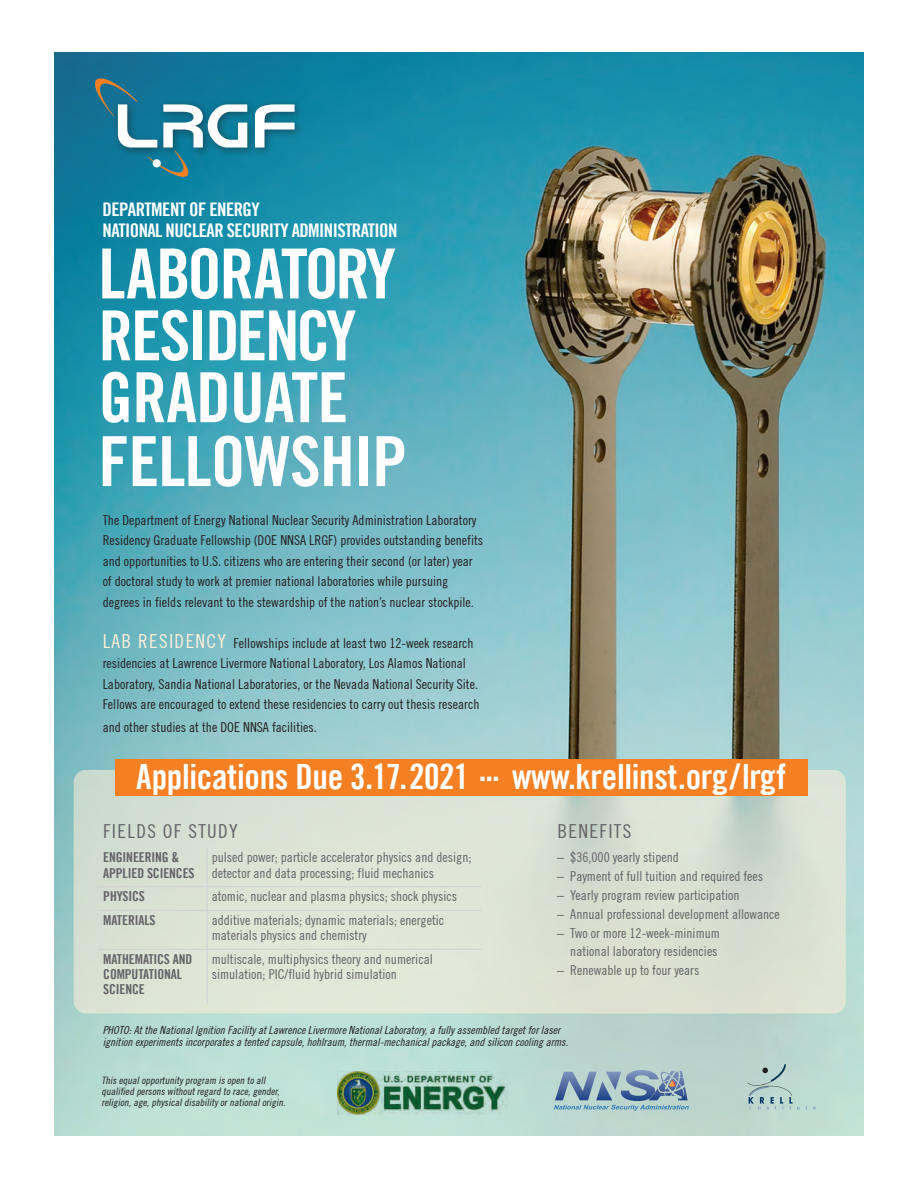
<style>
.page{position:relative;width:918px;height:1188px;background:#fff}
.page>*{position:absolute;margin:0;border:0;box-sizing:border-box;transform-origin:0 0}
.t1{font:69px/62.6px "Trade Gothic Bold Cond Twenty";letter-spacing:-.01em;color:#fff}
.t2{font:34.8px "Trade Gothic Bold Cond Twenty";letter-spacing:-.01em;color:#fff}
.t3{font:condensed 19.35px "Trade Gothic No.18";letter-spacing:.07em;color:#636366}
.t4{font:18.75px/21px "Trade Gothic Bold Cond Twenty";letter-spacing:-.03em;color:#fff}
.t5{font:condensed 13.65px/20.5px "Trade Gothic No.18";color:#231f20}
.t6{font:condensed 13.65px/15.3px "Trade Gothic No.18";color:#636366}
.t7{font:13.65px/15.3px "Trade Gothic Bold Cond Twenty";letter-spacing:-.01em;color:#636366}
.t8{font:italic condensed 11.25px/12.3px "Trade Gothic No.18";color:#231f20}
.t9{font:italic condensed 10.2px/11.2px "Trade Gothic No.18";color:#231f20}
.s1{font-size:19.35px;color:#feefd8}
</style>
<div class="page">
<img style="left:54px;top:52px;width:810px;height:1084px">
<div style="left:74px;top:770px;width:772px;height:243px;background:linear-gradient(to bottom,#d3dfd3,#e0e5d4);border-radius:12px"></div>
<svg style="left:747px;top:1064px;width:53px;height:45px;background:#adc9c4"></svg>
<svg style="left:334px;top:1068px;width:174px;height:48px"></svg>
<img style="left:338px;top:1071px;width:170px;height:43px">
<svg style="left:554px;top:1070px;width:135px;height:41px;background:#8fabbc"></svg>
<div style="left:112px;top:99px;width:192px;height:58px;background:#231f20;opacity:.49"></div>
<svg style="left:255px;top:104px;width:40px;height:44px"></svg>
<svg style="left:92px;top:75px;width:155px;height:105px;background:#388ba4"></svg>
<hr style="left:207px;top:848px;width:1px;height:38px;background:#d1d2d4">
<hr style="left:99px;top:886px;width:108px;height:1px;background:#d1d2d4">
<hr style="left:207px;top:886px;width:275px;height:1px;background:#d1d2d4">
<svg style="left:207px;top:887px;width:1px;height:23px"></svg>
<hr style="left:99px;top:910px;width:108px;height:1px;background:#d1d2d4">
<hr style="left:207px;top:910px;width:275px;height:1px;background:#d1d2d4">
<hr style="left:207px;top:911px;width:1px;height:38px;background:#d1d2d4">
<hr style="left:99px;top:949px;width:108px;height:1px;background:#d1d2d4">
<hr style="left:207px;top:949px;width:275px;height:1px;background:#d1d2d4">
<hr style="left:207px;top:950px;width:1px;height:54px;background:#d1d2d4">
<div style="left:115px;top:760px;width:692px;height:36px;background:#f58023"></div>
<p class="t4" style="left:103px;top:199px;width:296px">DEPARTMENT OF ENERGY<br>NATIONAL NUCLEAR SECURITY ADMINISTRATION</p>
<p class="t1" style="left:99px;top:242px;width:310px">LABORATORY<br>RESIDENCY<br>GRADUATE<br>FELLOWSHIP</p>
<p class="t5" style="left:103px;top:509px;width:382px">The Department of Energy National Nuclear Security Administration Laboratory Residency Graduate Fellowship (DOE NNSA LRGF) provides outstanding benefits and opportunities to U.S. citizens who are entering their second (or later) year of doctoral study to work at premier national laboratories while pursuing degrees in fields relevant to the stewardship of the nation’s nuclear stockpile.</p>
<p class="t5" style="left:103px;top:632px;width:378px"><span class="s1">LAB RESIDENCY</span> Fellowships include at least two 12-week research residencies at Lawrence Livermore National Laboratory, Los Alamos National Laboratory, Sandia National Laboratories, or the Nevada National Security Site.<br>Fellows are encouraged to extend these residencies to carry out thesis research</p>
<p class="t5" style="left:103px;top:716px;width:216px">and other studies at the DOE NNSA facilities.</p>
<p class="t2" style="left:136px;top:755px;width:652px">Applications Due 3.17.2021 ... www.krellinst.org/lrgf</p>
<p class="t3" style="left:103px;top:819px;width:136px">FIELDS OF STUDY</p>
<p class="t3" style="left:558px;top:819px;width:75px">BENEFITS</p>
<p class="t7" style="left:103px;top:850px;width:93px">ENGINEERING &amp;<br>APPLIED SCIENCES</p>
<p class="t6" style="left:212px;top:850px;width:261px">pulsed power; particle accelerator physics and design; detector and data processing; fluid mechanics</p>
<p class="t7" style="left:103px;top:889px;width:43px">PHYSICS</p>
<p class="t6" style="left:212px;top:889px;width:247px">atomic, nuclear and plasma physics; shock physics</p>
<p class="t7" style="left:103px;top:912px;width:54px">MATERIALS</p>
<p class="t6" style="left:212px;top:912px;width:234px">additive materials; dynamic materials; energetic materials physics and chemistry</p>
<p class="t7" style="left:103px;top:951px;width:90px">MATHEMATICS AND<br>COMPUTATIONAL<br>SCIENCE</p>
<p class="t6" style="left:212px;top:951px;width:223px">multiscale, multiphysics theory and numerical simulation; PIC/fluid hybrid simulation</p>
<p class="t6" style="left:557px;top:850px;width:123px">– $36,000 yearly stipend</p>
<p class="t6" style="left:557px;top:869px;width:208px">– Payment of full tuition and required fees</p>
<p class="t6" style="left:557px;top:888px;width:184px">– Yearly program review participation</p>
<p class="t6" style="left:557px;top:907px;width:224px">– Annual professional development allowance</p>
<p class="t6" style="left:557px;top:925px;width:164px;line-height:17.4px;text-align:right">– Two or more 12-week-minimum national laboratory residencies</p>
<p class="t6" style="left:557px;top:962px;width:144px">– Renewable up to four years</p>
<p class="t8" style="left:103px;top:1023px;width:467px">PHOTO: At the National Ignition Facility at Lawrence Livermore National Laboratory, a fully assembled target for laser ignition experiments incorporates a tented capsule, hohlraum, thermal-mechanical package, and silicon cooling arms.</p>
<p class="t9" style="left:101px;top:1074px;width:188px">This equalopportunityprogram is open to all qualified persons withoutregard to race,gender, religion,age,physicaldisabilityornationalorigin.</p>
</div>
